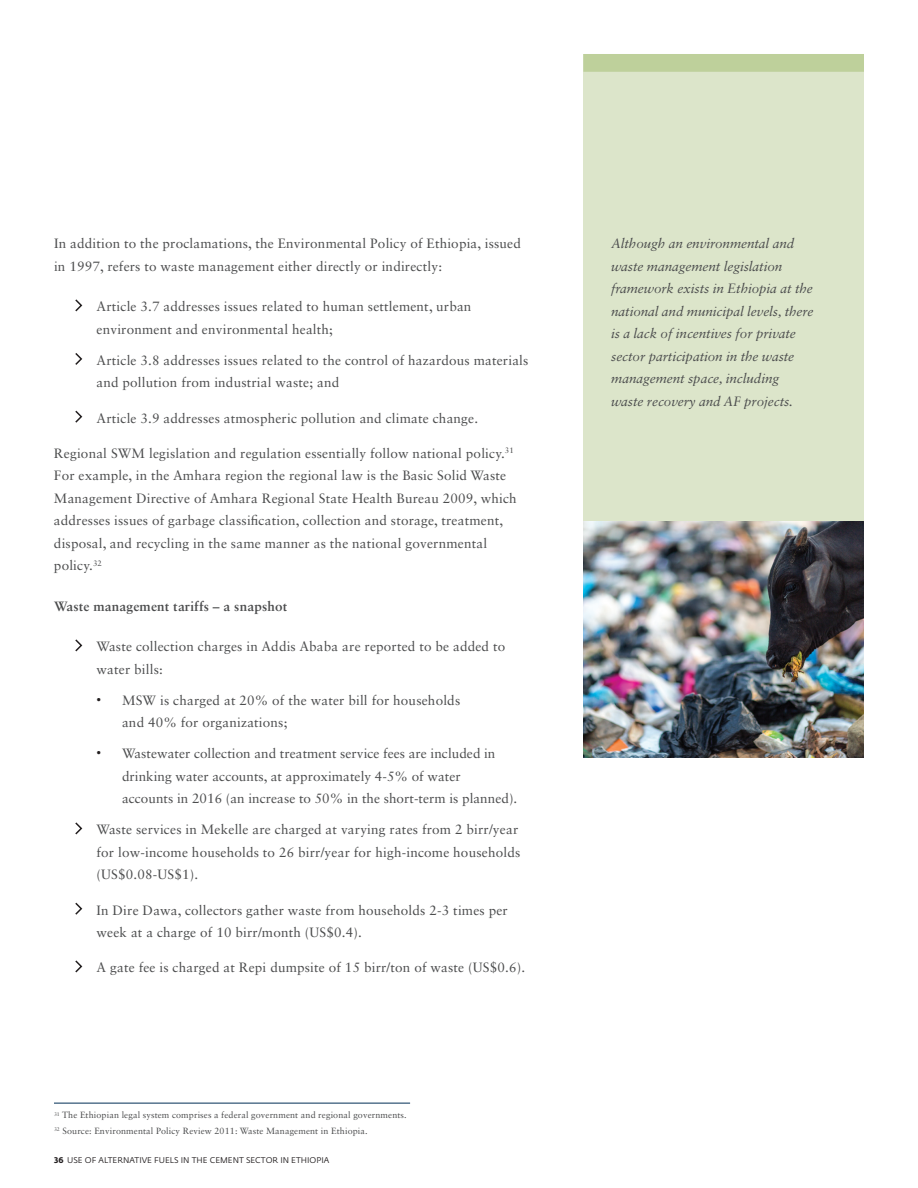
<style>
.page{position:relative;width:918px;height:1188px;background:#fff}
.page>*{position:absolute;margin:0;border:0;box-sizing:border-box;transform-origin:0 0}
.t1{font:13.5px/22.5px "Sabon LT Std";letter-spacing:.015em;color:#4b4c4d}
.t2{font:italic 13.5px/22.5px "Sabon LT Std";letter-spacing:-.005em;color:#4b4c4d}
.t3{font:700 13.5px "Sabon LT Std";letter-spacing:.015em;color:#4b4c4d}
.t4{font:9px/15.5px "Sabon LT Std";letter-spacing:.015em;color:#4b4c4d}
.t5{font:8.25px "Fedra Sans Std";color:#231f20}
.s1{font-family:"Helvetica";font-size:15px;color:#231f20}
.s2{font-weight:700}
</style>
<div class="page">
<div style="left:583px;top:54px;width:281px;height:704px;background:#dce5ca"></div>
<div style="left:583px;top:54px;width:281px;height:18px;background:#bed09b"></div>
<svg style="left:75px;top:299px;width:8px;height:13px"></svg>
<svg style="left:75px;top:353px;width:8px;height:12px"></svg>
<svg style="left:75px;top:410px;width:8px;height:13px"></svg>
<svg style="left:75px;top:639px;width:8px;height:13px"></svg>
<svg style="left:75px;top:822px;width:8px;height:13px"></svg>
<svg style="left:75px;top:902px;width:8px;height:13px"></svg>
<svg style="left:75px;top:960px;width:8px;height:13px"></svg>
<img style="left:583px;top:521px;width:281px;height:237px">
<hr style="left:54px;top:1103px;width:356px;height:1px;background:#002e54">
<p class="t1" style="left:54px;top:232px;width:469px">In addition to the proclamations, the Environmental Policy of Ethiopia, issued in 1997, refers to waste management either directly or indirectly:</p>
<p class="t1" style="left:97px;top:295px;width:376px">Article 3.7 addresses issues related to human settlement, urban environment and environmental health;</p>
<p class="t1" style="left:97px;top:349px;width:433px">Article 3.8 addresses issues related to the control of hazardous materials and pollution from industrial waste; and</p>
<p class="t1" style="left:97px;top:407px;width:383px">Article 3.9 addresses atmospheric pollution and climate change.</p>
<p class="t1" style="left:54px;top:442px;width:464px">Regional SWM legislation and regulation essentially follow national policy.<sup>31<br></sup>For example, in the Amhara region the regional law is the Basic Solid Waste Management Directive of Amhara Regional State Health Bureau 2009, which addresses issues of garbage classification, collection and storage, treatment, disposal, and recycling in the same manner as the national governmental policy.<sup>32</sup></p>
<p class="t3" style="left:54px;top:598px;width:235px">Waste management tariffs – a snapshot</p>
<p class="t1" style="left:97px;top:635px;width:410px">Waste collection charges in Addis Ababa are reported to be added to water bills:</p>
<p class="t1" style="left:122px;top:689px;width:340px;text-indent:-26px"><span class="s1">•</span> MSW is charged at 20% of the water bill for households and 40% for organizations;</p>
<p class="t1" style="left:122px;top:742px;width:397px;text-indent:-26px"><span class="s1">•</span> Wastewater collection and treatment service fees are included in drinking water accounts, at approximately 4-5% of water<br>accounts in 2016 (an increase to 50% in the short-term is planned).</p>
<p class="t1" style="left:97px;top:818px;width:425px">Waste services in Mekelle are charged at varying rates from 2 birr/year for low-income households to 26 birr/year for high-income households (US$0.08-US$1).</p>
<p class="t1" style="left:97px;top:899px;width:413px">In Dire Dawa, collectors gather waste from households 2-3 times per week at a charge of 10 birr/month (US$0.4).</p>
<p class="t1" style="left:97px;top:956px;width:430px">A gate fee is charged at Repi dumpsite of 15 birr/ton of waste (US$0.6).</p>
<p class="t4" style="left:54px;top:1108px;width:354px"><sup>31</sup> The Ethiopian legal system comprises a federal government and regional governments.<br><sup>32</sup> Source: Environmental Policy Review 2011: Waste Management in Ethiopia.</p>
<p class="t5" style="left:54px;top:1155px;width:277px"><span class="s2">36</span> USE OF ALTERNATIVE FUELS IN TH E CEM ENT SECTOR IN ETHIOPIA</p>
<p class="t2" style="left:611px;top:232px;width:204px">Although an environmental and waste management legislation framework exists in Ethiopia at the national and municipal levels, there is a lack of incentives for private sector participation in the waste management space, including waste recovery and AF projects.</p>
</div>
